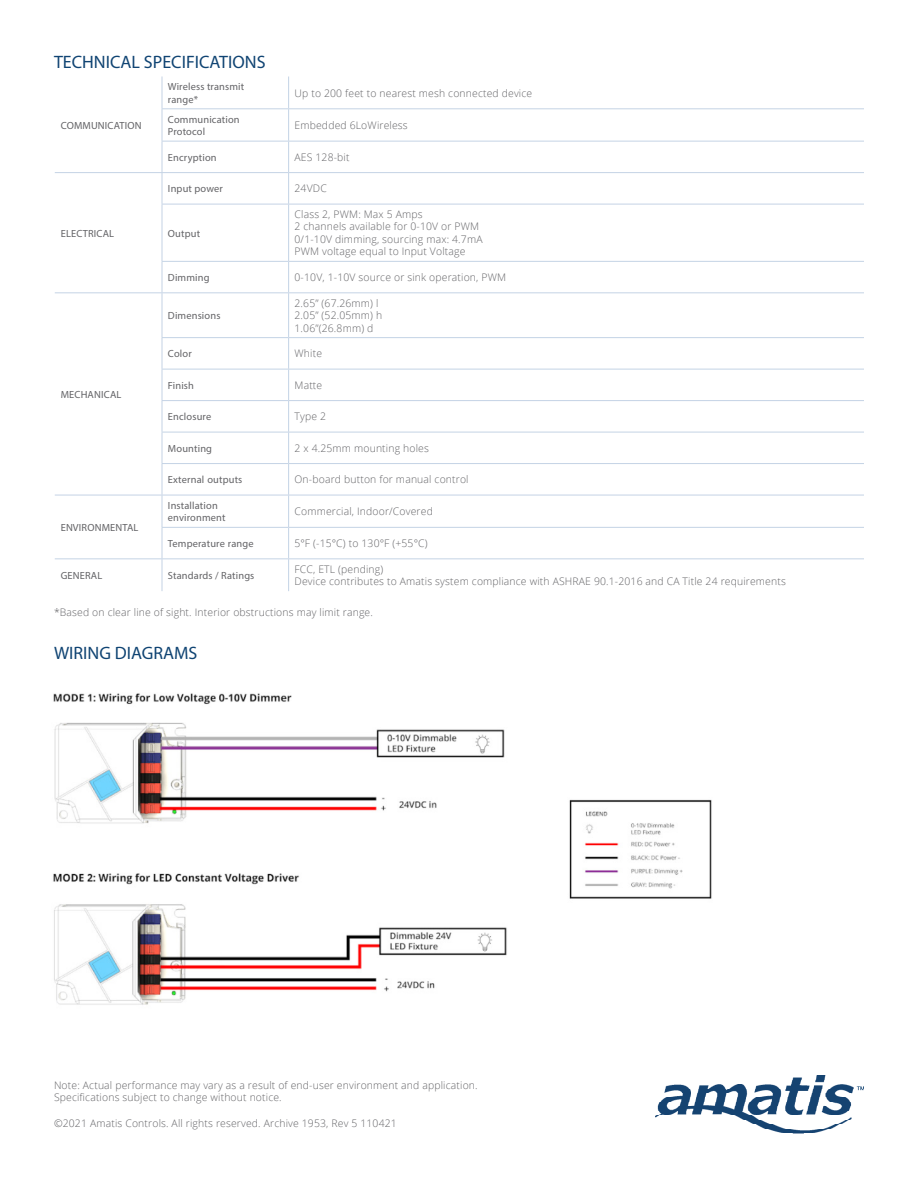
<style>
.page{position:relative;width:918px;height:1188px;background:#fff}
.page>*{position:absolute;margin:0;border:0;box-sizing:border-box;transform-origin:0 0}
.t1{font:18px "Myriad Pro";color:#104473}
.t2{font:300 10.35px/12.5px "Open Sans";letter-spacing:.015em;color:#636366}
.t3{font:10.35px/12.5px "Myriad Pro";letter-spacing:.015em;color:#636366}
</style>
<div class="page">
<hr style="left:288px;top:77px;width:1px;height:31px;background:#c4d3e5">
<hr style="left:162px;top:108px;width:127px;height:1px;background:#c4d3e5">
<hr style="left:289px;top:108px;width:575px;height:1px;background:#c4d3e5">
<hr style="left:288px;top:109px;width:1px;height:32px;background:#c4d3e5">
<hr style="left:162px;top:141px;width:127px;height:1px;background:#c4d3e5">
<hr style="left:289px;top:141px;width:575px;height:1px;background:#c4d3e5">
<hr style="left:288px;top:141px;width:1px;height:31px;background:#c4d3e5">
<hr style="left:55px;top:172px;width:107px;height:1px;background:#c4d3e5">
<hr style="left:162px;top:172px;width:127px;height:1px;background:#c4d3e5">
<hr style="left:289px;top:172px;width:575px;height:1px;background:#c4d3e5">
<hr style="left:288px;top:173px;width:1px;height:31px;background:#c4d3e5">
<hr style="left:162px;top:204px;width:127px;height:1px;background:#c4d3e5">
<hr style="left:289px;top:204px;width:575px;height:1px;background:#c4d3e5">
<hr style="left:288px;top:204px;width:1px;height:57px;background:#c4d3e5">
<hr style="left:162px;top:261px;width:127px;height:1px;background:#c4d3e5">
<hr style="left:289px;top:261px;width:575px;height:1px;background:#c4d3e5">
<hr style="left:288px;top:262px;width:1px;height:30px;background:#c4d3e5">
<hr style="left:55px;top:292px;width:107px;height:1px;background:#c4d3e5">
<hr style="left:162px;top:292px;width:127px;height:1px;background:#c4d3e5">
<hr style="left:289px;top:292px;width:575px;height:1px;background:#c4d3e5">
<hr style="left:288px;top:293px;width:1px;height:44px;background:#c4d3e5">
<hr style="left:162px;top:337px;width:127px;height:1px;background:#c4d3e5">
<hr style="left:289px;top:337px;width:575px;height:1px;background:#c4d3e5">
<hr style="left:288px;top:338px;width:1px;height:31px;background:#c4d3e5">
<hr style="left:162px;top:369px;width:127px;height:1px;background:#c4d3e5">
<hr style="left:289px;top:369px;width:575px;height:1px;background:#c4d3e5">
<hr style="left:288px;top:369px;width:1px;height:31px;background:#c4d3e5">
<hr style="left:162px;top:400px;width:127px;height:1px;background:#c4d3e5">
<hr style="left:289px;top:400px;width:575px;height:1px;background:#c4d3e5">
<hr style="left:288px;top:401px;width:1px;height:31px;background:#c4d3e5">
<hr style="left:162px;top:432px;width:127px;height:1px;background:#c4d3e5">
<hr style="left:289px;top:432px;width:575px;height:1px;background:#c4d3e5">
<hr style="left:288px;top:432px;width:1px;height:31px;background:#c4d3e5">
<hr style="left:162px;top:463px;width:127px;height:1px;background:#c4d3e5">
<hr style="left:289px;top:463px;width:575px;height:1px;background:#c4d3e5">
<hr style="left:288px;top:464px;width:1px;height:31px;background:#c4d3e5">
<hr style="left:55px;top:495px;width:107px;height:1px;background:#c4d3e5">
<hr style="left:162px;top:495px;width:127px;height:1px;background:#c4d3e5">
<hr style="left:289px;top:495px;width:575px;height:1px;background:#c4d3e5">
<hr style="left:288px;top:495px;width:1px;height:32px;background:#c4d3e5">
<hr style="left:162px;top:527px;width:127px;height:1px;background:#c4d3e5">
<hr style="left:289px;top:527px;width:575px;height:1px;background:#c4d3e5">
<hr style="left:288px;top:528px;width:1px;height:30px;background:#c4d3e5">
<hr style="left:55px;top:558px;width:107px;height:1px;background:#c4d3e5">
<hr style="left:162px;top:558px;width:127px;height:1px;background:#c4d3e5">
<hr style="left:289px;top:558px;width:575px;height:1px;background:#c4d3e5">
<hr style="left:288px;top:559px;width:1px;height:32px;background:#c4d3e5">
<hr style="left:162px;top:77px;width:1px;height:31px;background:#c4d3e5">
<hr style="left:162px;top:109px;width:1px;height:32px;background:#c4d3e5">
<hr style="left:162px;top:141px;width:1px;height:31px;background:#c4d3e5">
<hr style="left:162px;top:173px;width:1px;height:31px;background:#c4d3e5">
<hr style="left:162px;top:204px;width:1px;height:57px;background:#c4d3e5">
<hr style="left:162px;top:262px;width:1px;height:30px;background:#c4d3e5">
<hr style="left:162px;top:293px;width:1px;height:44px;background:#c4d3e5">
<hr style="left:162px;top:338px;width:1px;height:31px;background:#c4d3e5">
<hr style="left:162px;top:369px;width:1px;height:31px;background:#c4d3e5">
<hr style="left:162px;top:401px;width:1px;height:31px;background:#c4d3e5">
<hr style="left:162px;top:432px;width:1px;height:31px;background:#c4d3e5">
<hr style="left:162px;top:464px;width:1px;height:31px;background:#c4d3e5">
<hr style="left:162px;top:495px;width:1px;height:32px;background:#c4d3e5">
<hr style="left:162px;top:528px;width:1px;height:30px;background:#c4d3e5">
<hr style="left:162px;top:559px;width:1px;height:32px;background:#c4d3e5">
<img style="left:655px;top:1076px;width:209px;height:58px">
<img style="left:53px;top:693px;width:659px;height:312px">
<p class="t1" style="left:54px;top:51px;width:213px">TECHNICAL SPECIFICATIONS</p>
<p class="t3" style="left:61px;top:119px;width:82px">COMMUNICATION</p>
<p class="t3" style="left:61px;top:227px;width:55px">ELECTRICAL</p>
<p class="t3" style="left:61px;top:388px;width:62px">MECHANICAL</p>
<p class="t3" style="left:61px;top:521px;width:79px">ENVIRONMENTAL</p>
<p class="t3" style="left:168px;top:81px;width:78px">Wireless transmit range*</p>
<p class="t2" style="left:295px;top:86px;width:239px">Up to 200 feet to nearest mesh connected device</p>
<p class="t3" style="left:168px;top:113px;width:73px">Communication<br>Protocol</p>
<p class="t2" style="left:295px;top:119px;width:115px">Embedded 6LoWireless</p>
<p class="t3" style="left:168px;top:151px;width:50px">Encryption</p>
<p class="t2" style="left:295px;top:151px;width:57px">AES 128-bit</p>
<p class="t3" style="left:168px;top:182px;width:56px">Input power</p>
<p class="t2" style="left:295px;top:182px;width:34px">24VDC</p>
<p class="t3" style="left:168px;top:227px;width:34px">Output</p>
<p class="t2" style="left:295px;top:208px;width:186px">Class 2, PWM: Max 5 Amps<br>2 channels available for 0-10V or PWM</p>
<p class="t2" style="left:295px;top:233px;width:190px">0/1-10V dimming, sourcing max: 4.7mA</p>
<p class="t2" style="left:295px;top:245px;width:172px">PWM voltage equal to Input Voltage</p>
<p class="t3" style="left:168px;top:271px;width:43px">Dimming</p>
<p class="t2" style="left:295px;top:271px;width:213px">0-10V, 1-10V source or sink operation, PWM</p>
<p class="t3" style="left:168px;top:309px;width:54px">Dimensions</p>
<p class="t2" style="left:295px;top:296px;width:85px">2.65’’ (67.26mm) l</p>
<p class="t2" style="left:295px;top:309px;width:89px">2.05’’ (52.05mm) h</p>
<p class="t2" style="left:295px;top:321px;width:80px">1.06’’(26.8mm) d</p>
<p class="t3" style="left:168px;top:347px;width:25px">Color</p>
<p class="t2" style="left:295px;top:347px;width:29px">White</p>
<p class="t3" style="left:168px;top:379px;width:28px">Finish</p>
<p class="t2" style="left:295px;top:379px;width:29px">Matte</p>
<p class="t3" style="left:168px;top:410px;width:45px">Enclosure</p>
<p class="t2" style="left:295px;top:410px;width:33px">Type 2</p>
<p class="t3" style="left:168px;top:442px;width:46px">Mounting</p>
<p class="t2" style="left:295px;top:442px;width:136px">2 x 4.25mm mounting holes</p>
<p class="t3" style="left:168px;top:473px;width:76px">External outputs</p>
<p class="t2" style="left:295px;top:473px;width:176px">On-board button for manual control</p>
<p class="t3" style="left:168px;top:499px;width:59px">Installation environment</p>
<p class="t2" style="left:295px;top:505px;width:140px">Commercial, Indoor/Covered</p>
<p class="t3" style="left:168px;top:537px;width:87px">Temperature range</p>
<p class="t2" style="left:295px;top:537px;width:135px">5°F (-15°C) to 130°F (+55°C)</p>
<p class="t3" style="left:61px;top:569px;width:43px">GENERAL</p>
<p class="t3" style="left:168px;top:569px;width:88px">Standards / Ratings</p>
<p class="t2" style="left:295px;top:562px;width:90px">FCC, ETL (pending)</p>
<p class="t2" style="left:295px;top:575px;width:493px">Device contributes to Amatis system compliance with ASHRAE 90.1-2016 and CA Title 24 requirements</p>
<p class="t2" style="left:54px;top:605px;width:320px">*Based on clear line of sight. Interior obstructions may limit range.</p>
<p class="t1" style="left:54px;top:642px;width:145px">WIRING DIAGRAMS</p>
<p class="t2" style="left:54px;top:1079px;width:425px">Note: Actual performance may vary as a result of end-user environment and application.<br>Specifications subject to change without notice.</p>
<p class="t2" style="left:54px;top:1116px;width:344px">©2021 Amatis Controls. All rights reserved. Archive 1953, Rev 5 110421</p>
</div>
